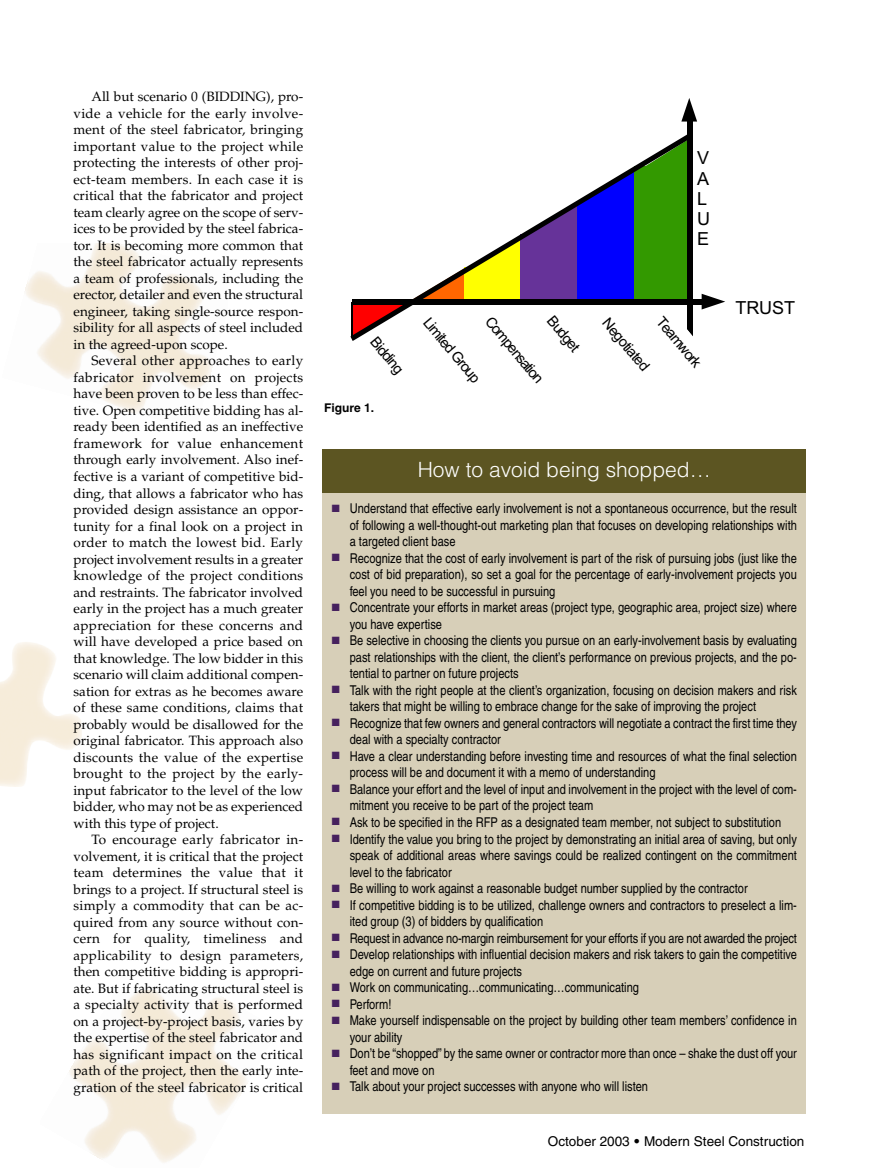
<style>
.page{position:relative;width:878px;height:1175px;background:#fff}
.page>*{position:absolute;margin:0;border:0;box-sizing:border-box;transform-origin:0 0}
.t1{font:300 21px "Helvetica";color:#fff}
.t2{font:18px/20.2px "Arial";letter-spacing:-.005em;color:#000}
.t3{font:14.55px "Arial";color:#000}
.t4{font:13.5px/16.5px "Helvetica";color:#000;scale:.82 1}
.t5{font:13.5px/16.5px "Palatino";color:#000;text-align:justify}
.t6{font:13.5px "Helvetica";color:#000}
.t7{font:700 12px "Helvetica";color:#000}
.s1{color:#46215e}
.s2{font-weight:900}
</style>
<div class="page">
<div style="left:322px;top:454px;width:484px;height:659px;background:#d7cfb8"></div>
<div style="left:322px;top:449px;width:484px;height:44px;background:#5c5522"></div>
<svg style="left:681px;top:98px;width:16px;height:24px"></svg>
<div style="left:687px;top:114px;width:5px;height:227px;background:#000"></div>
<svg style="left:351px;top:140px;width:374px;height:201px"></svg>
<p class="t5" style="left:74px;top:90px;width:231px;text-indent:18px">All but scenario 0 (BIDDING), pro&shy;vide a vehicle for the early involve&shy;ment of the steel fabricator, bringing important value to the project while protecting the interests of other proj&shy;ect-team members. In each case it is critical that the fabricator and project team clearly agree on the scope of serv&shy;ices to be provided by the steel fabrica&shy;tor. It is becoming more common that the steel fabricator actually represents a team of professionals, including the erector, detailer and even the structural engineer, taking single-source respon&shy;sibility for all aspects of steel included in the agreed-upon scope.</p>
<p class="t5" style="left:74px;top:354px;width:231px;text-indent:18px">Several other approaches to early fabricator involvement on projects have been proven to be less than effec&shy;tive. Open competitive bidding has al&shy;ready been identified as an ineffective framework for value enhancement through early involvement. Also inef&shy;fective is a variant of competitive bid&shy;ding, that allows a fabricator who has provided design assistance an oppor&shy;tunity for a final look on a project in order to match the lowest bid. Early project involvement results in a greater knowledge of the project conditions and restraints. The fabricator involved early in the project has a much greater appreciation for these concerns and will have developed a price based on that knowledge. The low bidder in this scenario will claim additional compen&shy;sation for extras as he becomes aware of these same conditions, claims that probably would be disallowed for the original fabricator. This approach also discounts the value of the expertise brought to the project by the early&shy;input fabricator to the level of the low bidder, who may not be as experienced with this type of project.</p>
<p class="t5" style="left:74px;top:832px;width:231px;text-indent:18px">To encourage early fabricator in&shy;volvement, it is critical that the project team determines the value that it brings to a project. If structural steel is simply a commodity that can be ac&shy;quired from any source without con&shy;cern for quality, timeliness and applicability to design parameters, then competitive bidding is appropri&shy;ate. But if fabricating structural steel is a specialty activity that is performed on a project-by-project basis, varies by the expertise of the steel fabricator and has significant impact on the critical path of the project, then the early inte&shy;gration of the steel fabricator is critical</p>
<h2 class="t2" style="left:697px;top:150px;width:14px">V<br>A<br>L<br>U<br>E</h2>
<p class="t3" style="left:377px;top:335px;width:44px;rotate:50deg">Bidding</p>
<p class="t7" style="left:324px;top:403px;width:51px">Figure 1.</p>
<p class="t3" style="left:430px;top:316px;width:81px;rotate:50deg">Limited Group</p>
<p class="t3" style="left:492px;top:315px;width:83px;rotate:50deg">Compensation</p>
<p class="t3" style="left:554px;top:314px;width:43px;rotate:50deg">Budget</p>
<p class="t3" style="left:609px;top:316px;width:66px;rotate:50deg">Negotiated</p>
<p class="t3" style="left:663px;top:315px;width:63px;rotate:50deg">Teamwork</p>
<h1 class="t1" style="left:418px;top:461px;width:294px">How to avoid being shopped…</h1>
<h2 class="t2" style="left:735px;top:299px;width:61px">TRUST</h2>
<p class="t4" style="left:350px;top:501px;width:547px;text-align:justify;text-indent:-18px"><span class="s1">■</span> Understand that effective early involvement is not a spontaneous occurrence, but the result of following a well-thought-out marketing plan that focuses on developing relationships with a targeted client base</p>
<p class="t4" style="left:350px;top:551px;width:547px;text-align:justify;text-indent:-18px"><span class="s1">■</span> Recognize that the cost of early involvement is part of the risk of pursuing jobs (just like the cost of bid preparation), so set a goal for the percentage of early-involvement projects you feel you need to be successful in pursuing</p>
<p class="t4" style="left:350px;top:600px;width:547px;text-indent:-18px"><span class="s1">■</span> Concentrate your efforts in market areas (project type, geographic area, project size) where you have expertise</p>
<p class="t4" style="left:350px;top:633px;width:547px;text-align:justify;text-indent:-18px"><span class="s1">■</span> Be selective in choosing the clients you pursue on an early-involvement basis by evaluating past relationships with the client, the client’s performance on previous projects, and the po&shy;tential to partner on future projects</p>
<p class="t4" style="left:350px;top:683px;width:547px;text-indent:-18px"><span class="s1">■</span> Talk with the right people at the client’s organization, focusing on decision makers and risk takers that might be willing to embrace change for the sake of improving the project</p>
<p class="t4" style="left:350px;top:716px;width:547px;text-indent:-18px"><span class="s1">■</span> Recognize that few owners and general contractors will negotiate a contract the first time they deal with a specialty contractor</p>
<p class="t4" style="left:350px;top:749px;width:547px;text-indent:-18px"><span class="s1">■</span> Have a clear understanding before investing time and resources of what the final selection process will be and document it with a memo of understanding</p>
<p class="t4" style="left:350px;top:782px;width:547px;text-indent:-18px"><span class="s1">■</span> Balance your effort and the level of input and involvement in the project with the level of com&shy;mitment you receive to be part of the project team</p>
<p class="t4" style="left:332px;top:815px;width:549px"><span class="s1">■</span> Ask to be specified in the RFP as a designated team member, not subject to substitution</p>
<p class="t4" style="left:350px;top:831px;width:547px;text-align:justify;text-indent:-18px"><span class="s1">■</span> Identify the value you bring to the project by demonstrating an initial area of saving, but only speak of additional areas where savings could be realized contingent on the commitment level to the fabricator</p>
<p class="t4" style="left:332px;top:881px;width:509px"><span class="s1">■</span> Be willing to work against a reasonable budget number supplied by the contractor</p>
<p class="t4" style="left:350px;top:897px;width:547px;text-indent:-18px"><span class="s1">■</span> If competitive bidding is to be utilized, challenge owners and contractors to preselect a lim&shy;ited group (3) of bidders by qualification</p>
<p class="t4" style="left:332px;top:930px;width:569px"><span class="s1">■</span> Request in advance no-margin reimbursement for your efforts if you are not awarded the project</p>
<p class="t4" style="left:350px;top:947px;width:547px;text-indent:-18px"><span class="s1">■</span> Develop relationships with influential decision makers and risk takers to gain the competitive edge on current and future projects</p>
<p class="t4" style="left:332px;top:980px;width:376px"><span class="s1">■</span> Work on communicating…communicating…communicating</p>
<p class="t4" style="left:332px;top:996px;width:74px"><span class="s1">■</span> Perform!</p>
<p class="t4" style="left:350px;top:1013px;width:547px;text-indent:-18px"><span class="s1">■</span> Make yourself indispensable on the project by building other team members’ confidence in your ability</p>
<p class="t4" style="left:350px;top:1046px;width:547px;text-indent:-18px"><span class="s1">■</span> Don’t be “shopped” by the same owner or contractor more than once – shake the dust off your feet and move on</p>
<p class="t4" style="left:332px;top:1079px;width:387px"><span class="s1">■</span> Talk about your project successes with anyone who will listen</p>
<p class="t6" style="left:548px;top:1136px;width:258px">October 2003 <span class="s2">•</span> Modern Steel Construction</p>
</div>
